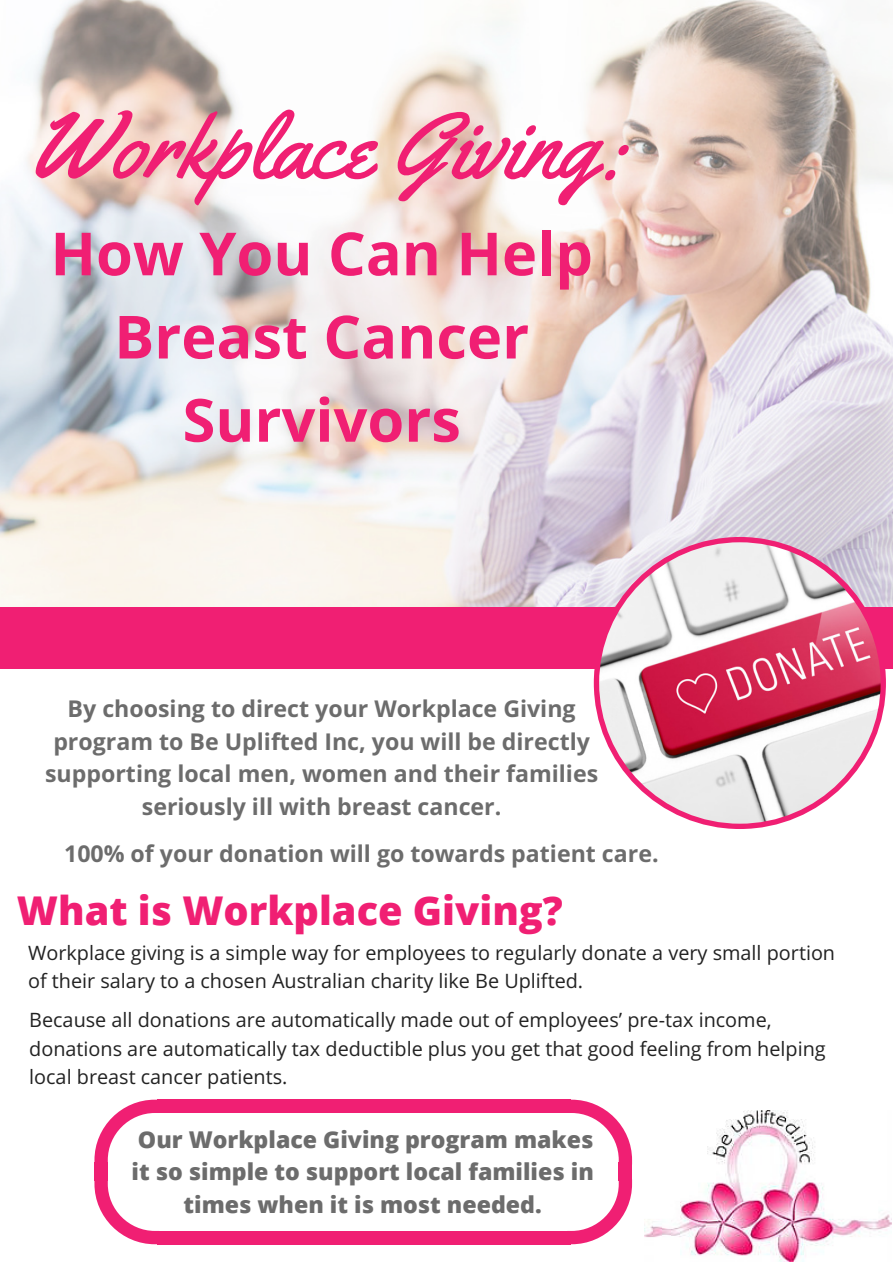
<style>
.page{position:relative;width:893px;height:1263px;background:#fff}
.page>*{position:absolute;margin:0;border:0;box-sizing:border-box;transform-origin:0 0}
.t1{font:92.55px "Yellowtail";color:#f01f73}
.t2{font:700 59.55px/83.2px "Open Sans";color:#f01f73;text-align:center}
.t3{font:800 39.6px "Open Sans";color:#f01f73}
.t4{font:700 23.1px/32.5px "Open Sans";color:#6c6c6c;text-align:center}
.t5{font:800 23.1px/32.5px "Open Sans";color:#6c6c6c;text-align:center}
.t6{font:19.8px/28px "Open Sans";color:#222}
</style>
<div class="page">
<img style="left:644px;top:1110px;width:247px;height:151px">
<img style="left:0;top:0;width:892px;height:607px">
<div style="left:0;top:607px;width:892px;height:62px;background:#f01f73"></div>
<svg style="left:94px;top:1099px;width:63px;height:63px"></svg>
<svg style="left:570px;top:1099px;width:62px;height:63px"></svg>
<div style="left:157px;top:1099px;width:413px;height:14px;background:#f01f73"></div>
<div style="left:94px;top:1162px;width:14px;height:18px;background:#f01f73"></div>
<div style="left:157px;top:1231px;width:413px;height:13px;background:#f01f73"></div>
<svg style="left:94px;top:1180px;width:65px;height:64px"></svg>
<div style="left:618px;top:1162px;width:14px;height:18px;background:#f01f73"></div>
<svg style="left:567px;top:1180px;width:65px;height:64px"></svg>
<svg style="left:593px;top:537px;width:292px;height:292px"></svg>
<h1 class="t1" style="left:29px;top:88px;width:601px">Workplace Giving:</h1>
<h2 class="t2" style="left:50px;top:211px;width:544px">How You Can Help<br>Breast Cancer<br>Survivors</h2>
<p class="t4" style="left:45px;top:692px;width:554px">By choosing to direct your Workplace Giving program to Be Uplifted Inc, you will be directly supporting local men, women and their families seriously ill with breast cancer.</p>
<p class="t4" style="left:64px;top:837px;width:596px">100% of your donation will go towards patient care.</p>
<h3 class="t3" style="left:17px;top:883px;width:547px">What is Workplace Giving?</h3>
<p class="t6" style="left:28px;top:938px;width:808px">Workplace giving is a simple way for employees to regularly donate a very small portion of their salary to a chosen Australian charity like Be Uplifted.</p>
<p class="t6" style="left:29px;top:1006px;width:798px">Because all donations are automatically made out of employees’ pre-tax income, donations are automatically tax deductible plus you get that good feeling from helping local breast cancer patients.</p>
<p class="t5" style="left:132px;top:1122px;width:463px">Our Workplace Giving program makes it so simple to support local families in times when it is most needed.</p>
</div>
